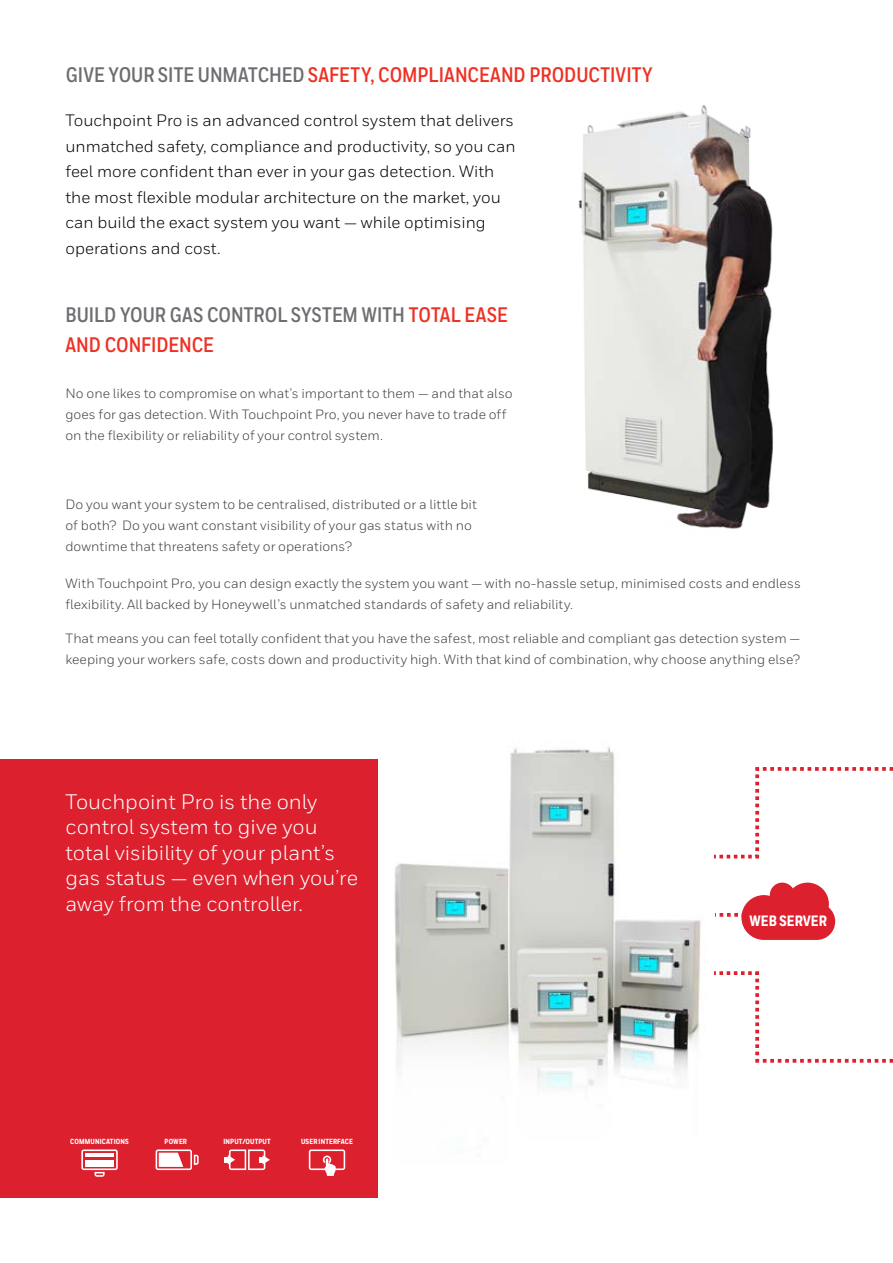
<style>
.page{position:relative;width:893px;height:1263px;background:#fff}
.page>*{position:absolute;margin:0;border:0;box-sizing:border-box;transform-origin:0 0}
.t1{font:21px/25.5px "Honeywell Sans";color:#fff}
.t2{font:700 21px "Honeywell Cond";letter-spacing:.005em;color:#ee3124}
.t3{font:700 21px/30px "Honeywell Cond";color:#6d6e71}
.t4{font:16.5px/25.5px "Honeywell Sans";color:#000}
.t5{font:800 15px "Honeywell Cond";color:#fff}
.t6{font:13.5px/21px "Honeywell Sans";color:#414042}
.t7{font:800 7.35px "Honeywell Cond";letter-spacing:.015em;color:#fff}
.s1{color:#6d6e71}
.s2{color:#ee3124}
</style>
<div class="page">
<img style="left:377px;top:746px;width:324px;height:417px">
<svg style="left:715px;top:882px;width:120px;height:58px"></svg>
<svg style="left:714px;top:767px;width:179px;height:92px"></svg>
<svg style="left:714px;top:971px;width:179px;height:92px"></svg>
<div style="left:0;top:759px;width:377px;height:438px;background:#dc202e"></div>
<img style="left:578px;top:105px;width:195px;height:424px">
<svg style="left:81px;top:1149px;width:37px;height:28px"></svg>
<hr style="left:85px;top:1153px;width:29px;height:3px;background:#fff">
<div style="left:85px;top:1160px;width:29px;height:6px;background:#fff"></div>
<svg style="left:156px;top:1149px;width:43px;height:21px"></svg>
<svg style="left:224px;top:1149px;width:46px;height:21px"></svg>
<svg style="left:309px;top:1149px;width:36px;height:27px"></svg>
<h1 class="t2" style="left:66px;top:62px;width:588px"><span class="s1">GIVE YOUR SITE UNMATCHED</span> SAFETY, COMPLIANCEAND PRODUCTIVITY</h1>
<p class="t4" style="left:65px;top:108px;width:452px">Touchpoint Pro is an advanced control system that delivers unmatched safety, compliance and productivity, so you can feel more confident than ever in your gas detection. With the most flexible modular architecture on the market, you can build the exact system you want — while optimising operations and cost.</p>
<h1 class="t3" style="left:65px;top:300px;width:444px">BUILD YOUR GAS CONTROL SYSTEM WITH <span class="s2">TOTAL EASE<br>AND CONFIDENCE</span></h1>
<p class="t6" style="left:65px;top:383px;width:449px">No one likes to compromise on what’s important to them — and that also goes for gas detection. With Touchpoint Pro, you never have to trade off on the flexibility or reliability of your control system.</p>
<p class="t6" style="left:65px;top:494px;width:413px">Do you want your system to be centralised, distributed or a little bit of both? Do you want constant visibility of your gas status with no downtime that threatens safety or operations?</p>
<p class="t6" style="left:65px;top:572px;width:737px">With Touchpoint Pro, you can design exactly the system you want — with no-hassle setup, minimised costs and endless flexibility. All backed by Honeywell’s unmatched standards of safety and reliability.</p>
<p class="t6" style="left:65px;top:628px;width:736px">That means you can feel totally confident that you have the safest, most reliable and compliant gas detection system — keeping your workers safe, costs down and productivity high. With that kind of combination, why choose anything else?</p>
<h1 class="t1" style="left:65px;top:789px;width:294px">Touchpoint Pro is the only control system to give you total visibility of your plant’s gas status — even when you’re away from the controller.</h1>
<p class="t7" style="left:70px;top:1137px;width:60px">COMMUNICATIONS</p>
<p class="t7" style="left:165px;top:1137px;width:24px">POWER</p>
<p class="t7" style="left:224px;top:1137px;width:49px">INPUT/OUTPUT</p>
<p class="t7" style="left:301px;top:1137px;width:53px">USER INTERFACE</p>
<p class="t5" style="left:750px;top:912px;width:79px">WEB SERVER</p>
</div>
